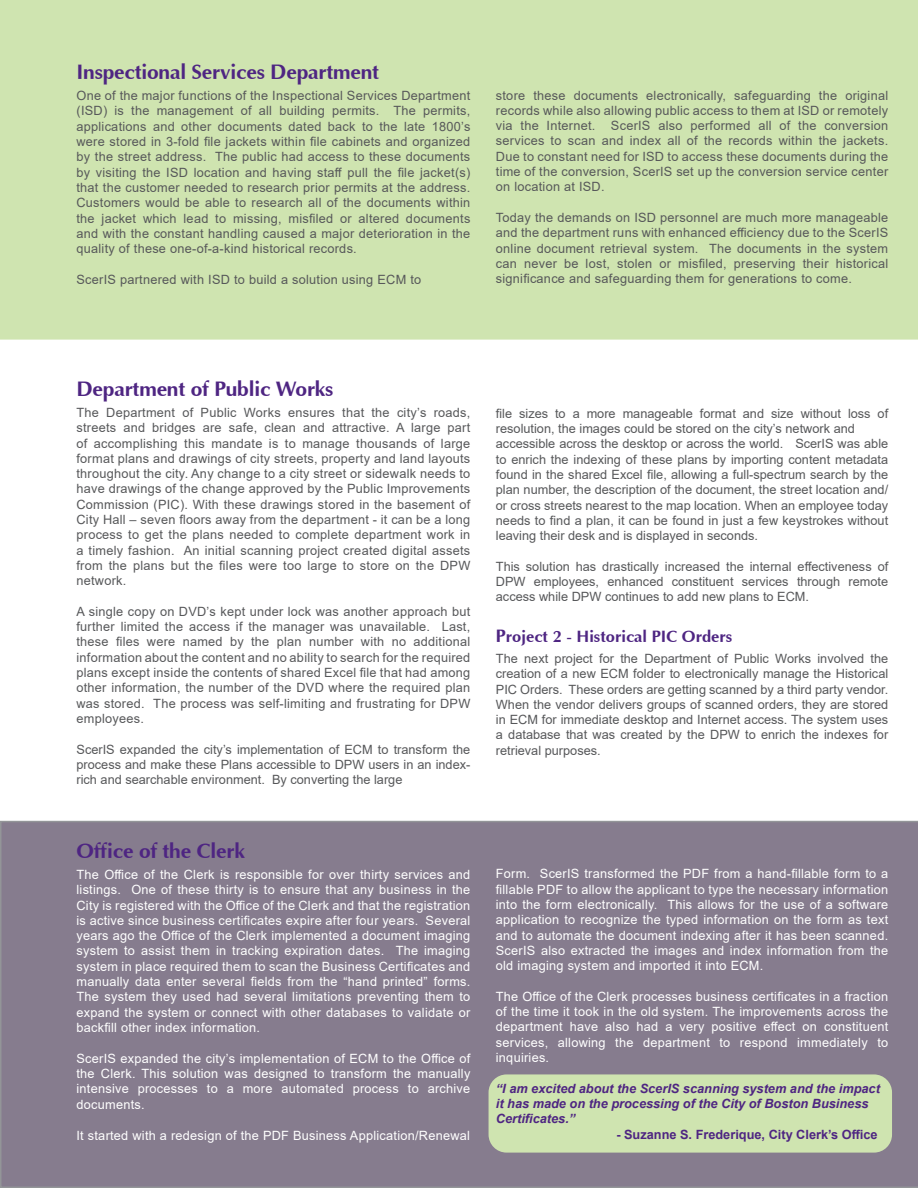
<style>
.page{position:relative;width:918px;height:1188px;background:#fff}
.page>*{position:absolute;margin:0;border:0;box-sizing:border-box;transform-origin:0 0}
.t1{font:700 21px "Opulent";letter-spacing:-.01em;color:#4e2582}
.t2{font:700 16.5px "Opulent";color:#4e2582}
.t3{font:12.75px/15.3px "Arial";color:#57585a;text-align:justify}
.t4{font:12.75px/15.3px "Arial";letter-spacing:.02em;color:#fff;text-align:justify}
.t5{font:italic 700 12.75px/15.3px "Arial";color:#4e2582}
.t6{font:12.75px "Arial";letter-spacing:.02em;color:#57585a}
.t7{font:700 12.75px "Arial";color:#4e2582}
.s1{font-size:18px}
</style>
<div class="page">
<div style="left:0;top:821px;width:918px;height:367px;background:#867c8e"></div>
<div style="left:0;top:0;width:918px;height:340px;background:#cfe4b0"></div>
<div style="left:489px;top:1074px;width:403px;height:79px;background:#cfe4b0;border-radius:18px"></div>
<p class="t1" style="left:76px;top:59px;width:304px">Inspectional Services Department</p>
<p class="t3" style="left:76px;top:88px;width:395px">One of the major functions of the Inspectional Services Department (ISD) is the management of all building permits. The permits, applications and other documents dated back to the late 1800’s were stored in 3-fold file jackets within file cabinets and organized by the street address. The public had access to these documents by visiting the ISD location and having staff pull the file jacket(s) that the customer needed to research prior permits at the address.<br>Customers would be able to research all of the documents within the jacket which lead to missing, misfiled or altered documents and with the constant handling caused a major deterioration in the quality of these one-of-a-kind historical records.</p>
<p class="t6" style="left:76px;top:270px;width:346px">ScerIS partnered with ISD to build a solution using ECM to</p>
<p class="t3" style="left:496px;top:87px;width:394px">store these documents electronically, safeguarding the original records while also allowing public access to them at ISD or remotely via the Internet. ScerIS also performed all of the conversion services to scan and index all of the records within the jackets.<br>Due to constant need for ISD to access these documents during the time of the conversion, ScerIS set up the conversion service center on location at ISD.</p>
<p class="t3" style="left:496px;top:210px;width:394px">Today the demands on ISD personnel are much more manageable and the department runs with enhanced efficiency due to the ScerIS online document retrieval system. The documents in the system can never be lost, stolen or misfiled, preserving their historical significance and safeguarding them for generations to come.</p>
<p class="t1" style="left:76px;top:376px;width:258px">Department of Public Works</p>
<p class="t3" style="left:76px;top:405px;width:395px">The Department of Public Works ensures that the city’s roads, streets and bridges are safe, clean and attractive. A large part of accomplishing this mandate is to manage thousands of large format plans and drawings of city streets, property and land layouts throughout the city. Any change to a city street or sidewalk needs to have drawings of the change approved by the Public Improvements Commission (PIC). With these drawings stored in the basement of City Hall – seven floors away from the department - it can be a long process to get the plans needed to complete department work in a timely fashion. An initial scanning project created digital assets from the plans but the files were too large to store on the DPW network.</p>
<p class="t3" style="left:76px;top:604px;width:395px">A single copy on DVD’s kept under lock was another approach but further limited the access if the manager was unavailable. Last, these files were named by the plan number with no additional information about the content and no ability to search for the required plans except inside the contents of shared Excel file that had among other information, the number of the DVD where the required plan was stored. The process was self-limiting and frustrating for DPW employees.</p>
<p class="t3" style="left:76px;top:741px;width:395px">ScerIS expanded the city’s implementation of ECM to transform the process and make these Plans accessible to DPW users in an index&shy;rich and searchable environment. By converting the large</p>
<p class="t1" style="left:76px;top:838px;width:170px">Office of the Clerk</p>
<p class="t4" style="left:76px;top:867px;width:395px">The Office of the Clerk is responsible for over thirty services and listings. One of these thirty is to ensure that any business in the City is registered with the Office of the Clerk and that the registration is active since business certificates expire after four years. Several years ago the Office of the Clerk implemented a document imaging system to assist them in tracking expiration dates. The imaging system in place required them to scan the Business Certificates and manually data enter several fields from the “hand printed” forms.<br>The system they used had several limitations preventing them to expand the system or connect with other databases to validate or backfill other index information.</p>
<p class="t4" style="left:76px;top:1050px;width:395px">ScerIS expanded the city’s implementation of ECM to the Office of the Clerk. This solution was designed to transform the manually intensive processes to a more automated process to archive documents.</p>
<p class="t4" style="left:76px;top:1128px;width:395px">It started with a redesign of the PDF Business Application/Renewal</p>
<p class="t3" style="left:496px;top:406px;width:394px">file sizes to a more manageable format and size without loss of resolution, the images could be stored on the city’s network and</p>
<p class="t3" style="left:496px;top:436px;width:394px">accessible across the desktop or across the world. ScerIS was able to enrich the indexing of these plans by importing content metadata found in the shared Excel file, allowing a full-spectrum search by the plan number, the description of the document, the street location and/ or cross streets nearest to the map location. When an employee today needs to find a plan, it can be found in just a few keystrokes without leaving their desk and is displayed in seconds.</p>
<p class="t3" style="left:496px;top:559px;width:394px">This solution has drastically increased the internal effectiveness of DPW employees, enhanced constituent services through remote access while DPW continues to add new plans to ECM.</p>
<p class="t2" style="left:496px;top:626px;width:238px"><span class="s1">P</span>roject 2 - Historical PIC Orders</p>
<p class="t3" style="left:496px;top:651px;width:394px">The next project for the Department of Public Works involved the creation of a new ECM folder to electronically manage the Historical PIC Orders. These orders are getting scanned by a third party vendor.<br>When the vendor delivers groups of scanned orders, they are stored in ECM for immediate desktop and Internet access. The system uses a database that was created by the DPW to enrich the indexes for retrieval purposes.</p>
<p class="t4" style="left:496px;top:866px;width:394px">Form. ScerIS transformed the PDF from a hand-fillable form to a fillable PDF to allow the applicant to type the necessary information into the form electronically. This allows for the use of a software application to recognize the typed information on the form as text and to automate the document indexing after it has been scanned.<br>ScerIS also extracted the images and index information from the old imaging system and imported it into ECM.</p>
<p class="t4" style="left:496px;top:989px;width:394px">The Office of the Clerk processes business certificates in a fraction of the time it took in the old system. The improvements across the department have also had a very positive effect on constituent services, allowing the department to respond immediately to inquiries.</p>
<p class="t5" style="left:496px;top:1081px;width:386px">“I am excited about the ScerIS scanning system and the impact it has made on the processing of the City of Boston Business<br>Certificates.”</p>
<p class="t7" style="left:616px;top:1125px;width:263px">- Suzanne S. Frederique, City Clerk’s Office</p>
</div>
